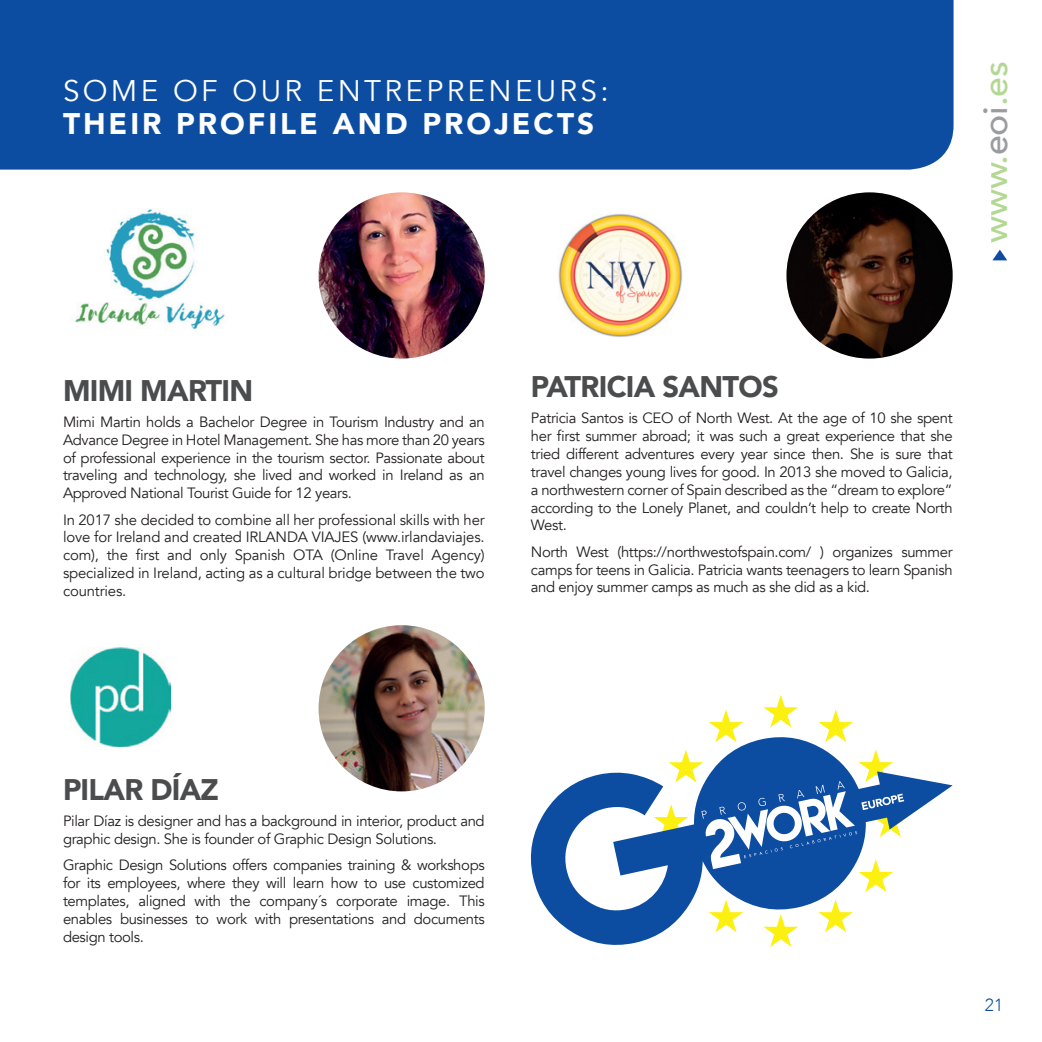
<style>
.page{position:relative;width:1042px;height:1042px;background:#fff}
.page>*{position:absolute;margin:0;border:0;box-sizing:border-box;transform-origin:0 0}
.t1{font:500 33.77px "Avenir";letter-spacing:-.01em;color:#b3d894;scale:1.06 1}
.t2{font:900 29.75px "Avenir";letter-spacing:-.025em;color:#4b4c4d}
.t3{font:29.75px "Avenir";letter-spacing:.11em;color:#fff}
.t4{font:900 29.75px "Avenir";letter-spacing:.1em;color:#fff}
.t5{font:300 17.5px "Avenir";color:#0d4da1}
.t6{font:14.88px/17.8px "Avenir";letter-spacing:-.025em;color:#231f20;text-align:justify}
.s1{color:#9b9ca0}
</style>
<div class="page">
<div style="left:0;top:0;width:953px;height:170px;background:#0d4da1"></div>
<svg style="left:992px;top:250px;width:15px;height:10px"></svg>
<img style="left:318px;top:625px;width:167px;height:166px;border-radius:83px">
<img style="left:318px;top:192px;width:167px;height:167px;border-radius:83px">
<img style="left:75px;top:209px;width:150px;height:120px">
<img style="left:71px;top:647px;width:99px;height:100px">
<img style="left:786px;top:192px;width:166px;height:167px;border-radius:83px">
<img style="left:558px;top:214px;width:125px;height:123px">
<svg style="left:709px;top:695px;width:144px;height:39px"></svg>
<svg style="left:530px;top:734px;width:422px;height:213px"></svg>
<svg style="left:701px;top:781px;width:203px;height:88px"></svg>
<h2 class="t3" style="left:63px;top:73px;width:547px">SOME OF OUR ENTREPRENEURS:</h2>
<h2 class="t4" style="left:63px;top:98px;width:533px">THEIR PROFILE AND PROJECTS</h2>
<h1 class="t1" style="left:966px;top:243px;width:173px;rotate:-90deg">www.<span class="s1">eoi</span>.es</h1>
<h2 class="t2" style="left:63px;top:365px;width:192px">MIMI MARTIN</h2>
<p class="t6" style="left:63px;top:413px;width:423px">Mimi Martin holds a Bachelor Degree in Tourism Industry and an Advance Degree in Hotel Management. She has more than 20 years of professional experience in the tourism sector. Passionate about traveling and technology, she lived and worked in Ireland as an Approved National Tourist Guide for 12 years.</p>
<p class="t6" style="left:63px;top:511px;width:423px">In 2017 she decided to combine all her professional skills with her love for Ireland and created IRLANDA VIAJES (www.irlandaviajes. com), the first and only Spanish OTA (Online Travel Agency) specialized in Ireland, acting as a cultural bridge between the two countries.</p>
<h2 class="t2" style="left:531px;top:361px;width:249px">PATRICIA SANTOS</h2>
<p class="t6" style="left:531px;top:409px;width:423px">Patricia Santos is CEO of North West. At the age of 10 she spent her first summer abroad; it was such a great experience that she tried different adventures every year since then. She is sure that travel changes young lives for good. In 2013 she moved to Galicia, a northwestern corner of Spain described as the “dream to explore” according to the Lonely Planet, and couldn’t help to create North West.</p>
<p class="t6" style="left:531px;top:543px;width:423px">North West (https://northwestofspain.com/ ) organizes summer camps for teens in Galicia. Patricia wants teenagers to learn Spanish and enjoy summer camps as much as she did as a kid.</p>
<h2 class="t2" style="left:63px;top:764px;width:157px">PILAR DÍAZ</h2>
<p class="t6" style="left:63px;top:812px;width:423px">Pilar Díaz is designer and has a background in interior, product and graphic design. She is founder of Graphic Design Solutions.</p>
<p class="t6" style="left:63px;top:856px;width:423px">Graphic Design Solutions offers companies training &amp; workshops for its employees, where they will learn how to use customized templates, aligned with the company´s corporate image. This enables businesses to work with presentations and documents design tools.</p>
<p class="t5" style="left:985px;top:995px;width:20px">21</p>
</div>
